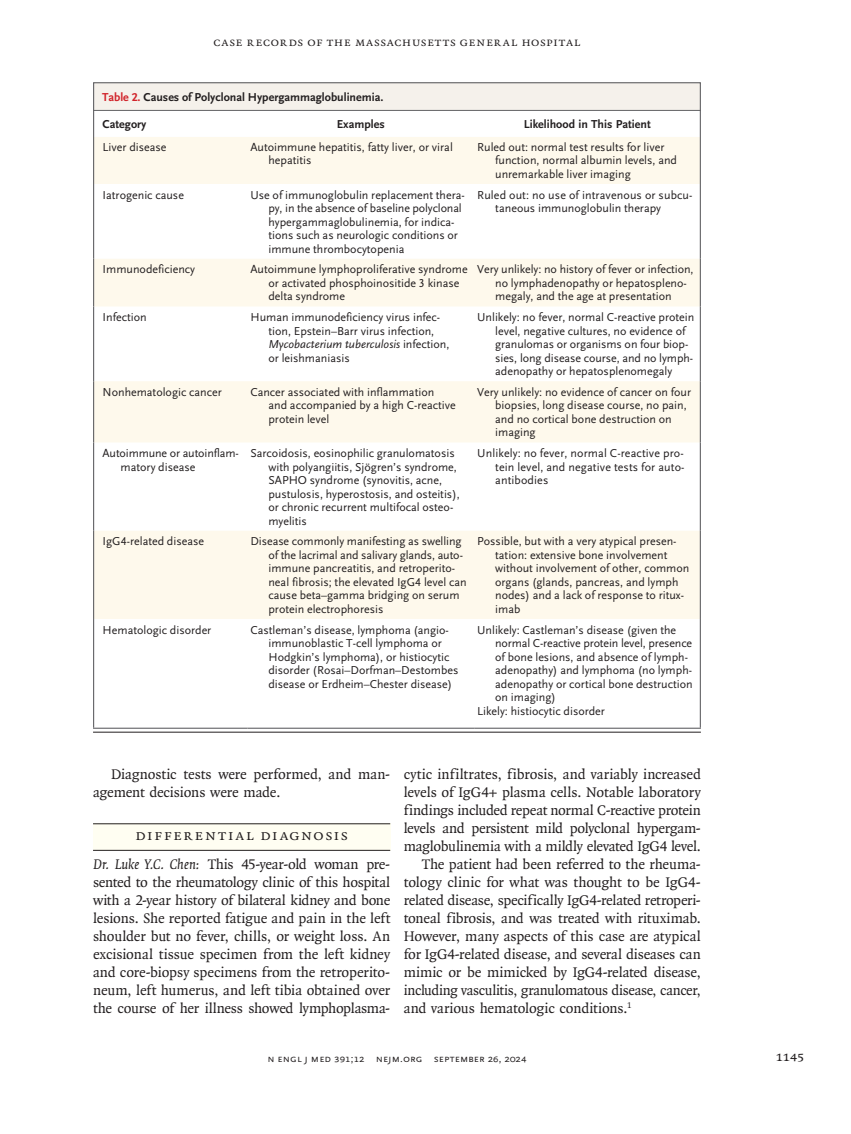
<style>
.page{position:relative;width:851px;height:1134px;background:#fff}
.page>*{position:absolute;margin:0;border:0;box-sizing:border-box;transform-origin:0 0}
.t1{font:15.75px "OTNEJM Quadraat Small Cap";letter-spacing:.09em;color:#231f20}
.t2{font:15px/18px "OTNEJM Quadraat";letter-spacing:-.01em;color:#231f20}
.t3{font:14.25px "OTNEJM Quadraat Cap";color:#231f20}
.t4{font:12.75px "OTNEJM Quadraat Small Cap";letter-spacing:.05em;color:#231f20}
.t5{font:12px/13.5px "OTNEJM Scala Sans LF";color:#231f20}
.t6{font:700 12px "OTNEJM Scala Sans LF";color:#231f20}
.t7{font:10.8px "OTNEJM Scala Sans LF Cap";letter-spacing:.01em;color:#231f20}
.s1{color:#d1232a}
.s2{font-style:italic}
.s3{font-family:"OTNEJM Scala Sans LF Small Cap"}
</style>
<div class="page">
<div style="left:93px;top:823px;width:297px;height:27px;background:#fffef2"></div>
<hr style="left:93px;top:850px;width:297px;height:1px;background:#231f20">
<hr style="left:93px;top:823px;width:297px;height:1px;background:#231f20">
<div style="left:93px;top:83px;width:607px;height:28px;background:#f5f1eb"></div>
<div style="left:93px;top:82px;width:607px;height:29px;border:1px solid #636366"></div>
<hr style="left:93px;top:110px;width:607px;height:1px;background:#636366">
<svg style="left:94px;top:137px;width:605px;height:482px;fill:#fef9ec"></svg>
<svg style="left:93px;top:111px;width:1px;height:26px"></svg>
<svg style="left:699px;top:111px;width:1px;height:26px"></svg>
<hr style="left:93px;top:137px;width:1px;height:47px;background:#636366">
<hr style="left:699px;top:137px;width:1px;height:47px;background:#636366">
<hr style="left:93px;top:184px;width:1px;height:75px;background:#636366">
<hr style="left:699px;top:184px;width:1px;height:75px;background:#636366">
<hr style="left:93px;top:259px;width:1px;height:47px;background:#636366">
<hr style="left:699px;top:259px;width:1px;height:47px;background:#636366">
<hr style="left:93px;top:306px;width:1px;height:75px;background:#636366">
<hr style="left:699px;top:306px;width:1px;height:75px;background:#636366">
<hr style="left:93px;top:381px;width:1px;height:61px;background:#636366">
<hr style="left:699px;top:381px;width:1px;height:61px;background:#636366">
<hr style="left:93px;top:442px;width:1px;height:89px;background:#636366">
<hr style="left:699px;top:442px;width:1px;height:89px;background:#636366">
<hr style="left:93px;top:531px;width:1px;height:88px;background:#636366">
<hr style="left:699px;top:531px;width:1px;height:88px;background:#636366">
<hr style="left:93px;top:619px;width:1px;height:109px;background:#636366">
<hr style="left:699px;top:619px;width:1px;height:109px;background:#636366">
<hr style="left:93px;top:728px;width:154px;height:1px;background:#636366">
<hr style="left:247px;top:728px;width:227px;height:1px;background:#636366">
<hr style="left:474px;top:728px;width:227px;height:1px;background:#636366">
<hr style="left:93px;top:732px;width:607px;height:1px;background:#231f20">
<p class="t4" style="left:213px;top:35px;width:368px">Case Records of the Massachusetts General Hospital</p>
<p class="t6" style="left:102px;top:90px;width:283px"><span class="s1">Table 2.</span> Causes of Polyclonal Hypergammaglobulinemia.</p>
<p class="t6" style="left:103px;top:118px;width:45px">Category</p>
<p class="t6" style="left:337px;top:118px;width:49px">Examples</p>
<p class="t6" style="left:523px;top:118px;width:128px">Likelihood in This Patient</p>
<p class="t5" style="left:103px;top:141px;width:65px">Liver disease</p>
<p class="t5" style="left:268px;top:141px;width:186px;text-indent:-18px">Autoimmune hepatitis, fatty liver, or viral hepatitis</p>
<p class="t5" style="left:495px;top:141px;width:183px;text-indent:-18px">Ruled out: normal test results for liver function, normal albumin levels, and unremarkable liver imaging</p>
<p class="t5" style="left:103px;top:188px;width:83px">Iatrogenic cause</p>
<p class="t5" style="left:268px;top:188px;width:198px;text-indent:-18px">Use of immunoglobulin replacement thera‑ py, in the absence of baseline polyclonal hypergammaglobulinemia, for indica‑ tions such as neurologic conditions or immune thrombocytopenia</p>
<p class="t5" style="left:495px;top:188px;width:199px;text-indent:-18px">Ruled out: no use of intravenous or subcu‑ taneous immunoglobulin therapy</p>
<p class="t5" style="left:103px;top:263px;width:94px">Immunodeficiency</p>
<p class="t5" style="left:268px;top:263px;width:201px;text-indent:-18px">Autoimmune lymphoproliferative syndrome or activated phosphoinositide 3 kinase delta syndrome</p>
<p class="t5" style="left:495px;top:263px;width:200px;text-indent:-18px">Very unlikely: no history of fever or infection, no lymphadenopathy or hepatospleno‑ megaly, and the age at presentation</p>
<p class="t5" style="left:103px;top:311px;width:46px">Infection</p>
<p class="t5" style="left:268px;top:311px;width:182px;text-indent:-18px">Human immunodeficiency virus infec‑ tion, Epstein–Barr virus infection, <span class="s2">Mycobacterium tuberculosis</span> infection, or leishmaniasis</p>
<p class="t5" style="left:495px;top:311px;width:201px;text-indent:-18px">Unlikely: no fever, normal C-reactive protein level, negative cultures, no evidence of granulomas or organisms on four biop‑ sies, long disease course, and no lymph‑ adenopathy or hepatosplenomegaly</p>
<p class="t5" style="left:103px;top:386px;width:121px">Nonhematologic cancer</p>
<p class="t5" style="left:268px;top:386px;width:189px;text-indent:-18px">Cancer associated with inflammation and accompanied by a high C-reactive protein level</p>
<p class="t5" style="left:495px;top:386px;width:197px;text-indent:-18px">Very unlikely: no evidence of cancer on four biopsies, long disease course, no pain, and no cortical bone destruction on imaging</p>
<p class="t5" style="left:121px;top:447px;width:120px;text-indent:-18px">Autoimmune or autoinflam‑ matory disease</p>
<p class="t5" style="left:268px;top:447px;width:193px;text-indent:-18px">Sarcoidosis, eosinophilic granulomatosis with polyangiitis, Sjögren’s syndrome, SAPHO syndrome (synovitis, acne, pustulosis, hyperostosis, and osteitis), or chronic recurrent multifocal osteo‑ myelitis</p>
<p class="t5" style="left:495px;top:447px;width:191px;text-align:justify;text-indent:-18px">Unlikely: no fever, normal C-reactive pro‑ tein level, and negative tests for auto‑ antibodies</p>
<p class="t5" style="left:103px;top:535px;width:103px">IgG4-related disease</p>
<p class="t5" style="left:268px;top:535px;width:200px;text-indent:-18px">Disease commonly manifesting as swelling of the lacrimal and salivary glands, auto‑ immune pancreatitis, and retroperito‑ neal fibrosis; the elevated IgG4 level can cause beta–gamma bridging on serum protein electrophoresis</p>
<p class="t5" style="left:495px;top:535px;width:196px;text-indent:-18px">Possible, but with a very atypical presen‑ tation: extensive bone involvement without involvement of other, common organs (glands, pancreas, and lymph nodes) and a lack of response to ritux‑ imab</p>
<p class="t5" style="left:103px;top:623px;width:110px">Hematologic disorder</p>
<p class="t5" style="left:268px;top:623px;width:191px;text-indent:-18px">Castleman’s disease, lymphoma (angio‑ immunoblastic T-cell lymphoma or Hodgkin’s lymphoma), or histiocytic disorder (Rosai–Dorfman–Destombes disease or Erdheim–Chester disease)</p>
<p class="t5" style="left:477px;top:623px;width:200px">Unlikely: Castleman’s disease (given the</p>
<p class="t5" style="left:495px;top:637px;width:198px">normal C-reactive protein level, presence</p>
<p class="t5" style="left:495px;top:650px;width:194px">of bone lesions, and absence of lymph‑</p>
<p class="t5" style="left:495px;top:664px;width:198px">adenopathy) and lymphoma (no lymph‑</p>
<p class="t5" style="left:495px;top:677px;width:199px">adenopathy or cortical bone destruction</p>
<p class="t5" style="left:495px;top:691px;width:62px">on imaging)</p>
<p class="t5" style="left:477px;top:704px;width:129px">Likely: histiocytic disorder</p>
<p class="t2" style="left:93px;top:765px;width:298px;text-indent:18px">Diagnostic tests were performed, and man&shy;agement decisions were made.</p>
<h1 class="t1" style="left:135px;top:826px;width:214px">Differential Diagnosis</h1>
<p class="t2" style="left:93px;top:855px;width:299px;text-align:justify"><span class="s2">Dr. Luke Y.C. Chen:</span> This 45-year-old woman pre&shy;sented to the rheumatology clinic of this hospital with a 2-year history of bilateral kidney and bone lesions. She reported fatigue and pain in the left shoulder but no fever, chills, or weight loss. An excisional tissue specimen from the left kidney and core-biopsy specimens from the retroperito&shy;neum, left humerus, and left tibia obtained over the course of her illness showed lymphoplasma-</p>
<p class="t2" style="left:403px;top:765px;width:299px">cytic infiltrates, fibrosis, and variably increased</p>
<p class="t2" style="left:403px;top:783px;width:298px">levels of IgG4+ plasma cells. Notable laboratory</p>
<p class="t2" style="left:403px;top:801px;width:299px">findings included repeat normal C-reactive protein</p>
<p class="t2" style="left:403px;top:819px;width:298px">levels and persistent mild polyclonal hypergam-</p>
<p class="t2" style="left:403px;top:837px;width:298px">maglobulinemia with a mildly elevated IgG4 level.</p>
<p class="t2" style="left:421px;top:855px;width:280px">The patient had been referred to the rheuma-</p>
<p class="t2" style="left:403px;top:873px;width:298px">tology clinic for what was thought to be IgG4-</p>
<p class="t2" style="left:403px;top:891px;width:298px">related disease, specifically IgG4-related retroperi-</p>
<p class="t2" style="left:403px;top:909px;width:299px">toneal fibrosis, and was treated with rituximab.</p>
<p class="t2" style="left:403px;top:927px;width:298px">However, many aspects of this case are atypical</p>
<p class="t2" style="left:403px;top:945px;width:298px">for IgG4-related disease, and several diseases can</p>
<p class="t2" style="left:403px;top:963px;width:299px">mimic or be mimicked by IgG4-related disease,</p>
<p class="t2" style="left:404px;top:981px;width:299px">including vasculitis, granulomatous disease, cancer,</p>
<p class="t2" style="left:404px;top:999px;width:229px">and various hematologic conditions.<sup>1</sup></p>
<p class="t7" style="left:267px;top:1053px;width:261px">n engl j med 391;12 nejm.org <span class="s3">September 26, 2024</span></p>
<p class="t3" style="left:775px;top:1048px;width:30px">1145</p>
</div>
